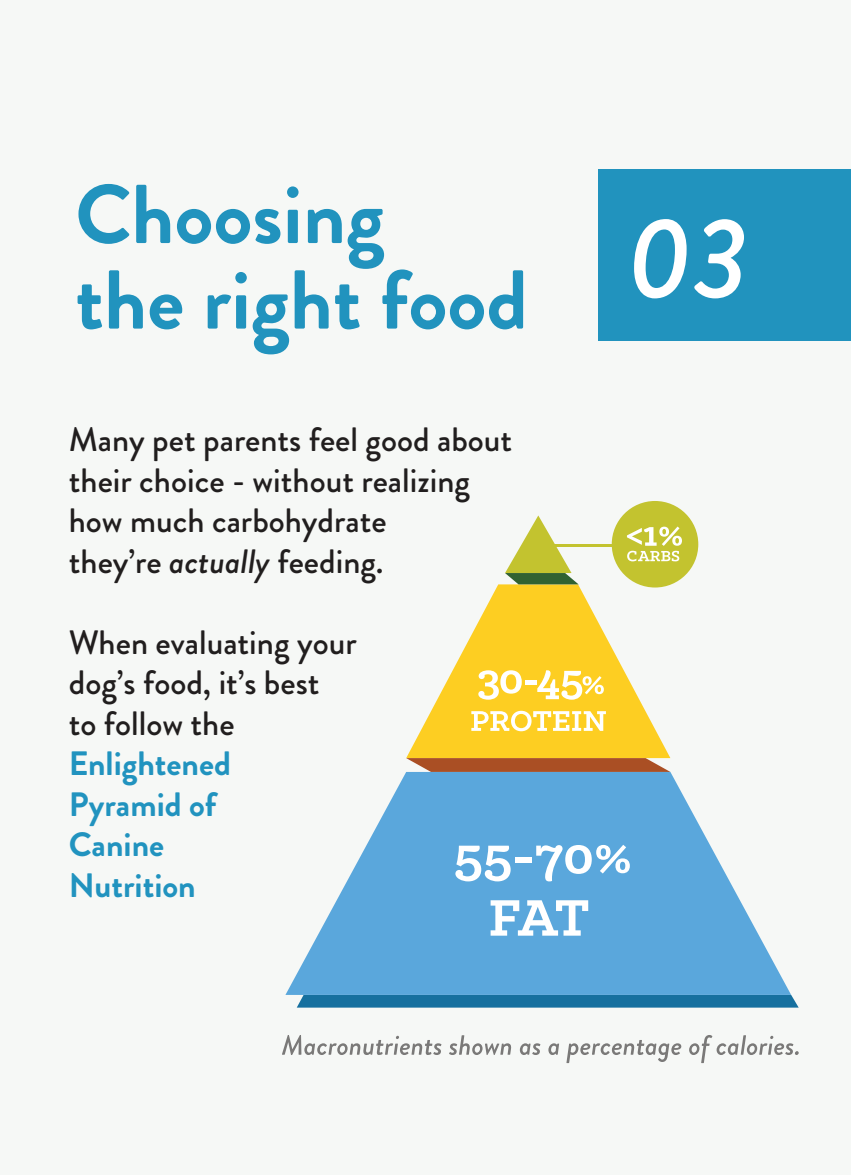
<style>
.page{position:relative;width:851px;height:1175px;background:#fff}
.page>*{position:absolute;margin:0;border:0;box-sizing:border-box;transform-origin:0 0}
.t1{font:700 83.25px/85.5px "Brandon Grotesque";color:#2193be}
.t2{font:500 33.75px/40.5px "Brandon Grotesque";color:#211e1e}
.t3{font:700 33.75px/40.5px "Brandon Grotesque";color:#2193bf}
.s1{font-style:italic}
</style>
<div class="page">
<div style="left:0;top:0;width:850px;height:1174px;background:#f6f8f6"></div>
<div style="left:598px;top:169px;width:252px;height:172px;background:#2193be"></div>
<div style="left:611px;top:501px;width:87px;height:86px;background:#c3c32f;border-radius:50%"></div>
<svg style="left:578px;top:522px;width:121px;height:250px"></svg>
<div style="left:297px;top:995px;width:501px;height:12px;background:#16709f"></div>
<svg style="left:406px;top:584px;width:264px;height:174px;fill:#fdce22"></svg>
<svg style="left:406px;top:758px;width:264px;height:14px;background:#b16039"></svg>
<svg style="left:505px;top:515px;width:73px;height:69px"></svg>
<svg style="left:285px;top:772px;width:506px;height:223px;fill:#5aa7dc"></svg>
<svg style="left:282px;top:1035px;width:159px;height:20px"></svg>
<svg style="left:449px;top:1035px;width:62px;height:20px"></svg>
<svg style="left:520px;top:1043px;width:20px;height:12px"></svg>
<svg style="left:548px;top:1043px;width:11px;height:12px"></svg>
<svg style="left:566px;top:1040px;width:115px;height:23px"></svg>
<svg style="left:689px;top:1035px;width:109px;height:28px"></svg>
<svg style="left:490px;top:900px;width:98px;height:35px"></svg>
<svg style="left:455px;top:845px;width:55px;height:36px"></svg>
<div style="left:515px;top:857px;width:17px;height:5px;background:#fff"></div>
<svg style="left:536px;top:844px;width:93px;height:37px"></svg>
<svg style="left:471px;top:710px;width:135px;height:21px"></svg>
<svg style="left:478px;top:670px;width:43px;height:29px"></svg>
<hr style="left:525px;top:680px;width:11px;height:4px;background:#fff">
<svg style="left:537px;top:670px;width:67px;height:29px"></svg>
<h1 class="t1" style="left:75px;top:173px;width:675px">Choosing<br>the right food <sup>03</sup></h1>
<p class="t2" style="left:69px;top:420px;width:445px">Many pet parents feel good about their choice - without realizing how much carbohydrate<br>they’re <span class="s1">actually</span> feeding.</p>
<p class="t2" style="left:69px;top:622px;width:289px">When evaluating your dog’s food, it’s best<br>to follow the</p>
<p class="t3" style="left:69px;top:744px;width:164px">Enlightened<br>Pyramid of<br>Canine<br>Nutrition</p>
</div>
